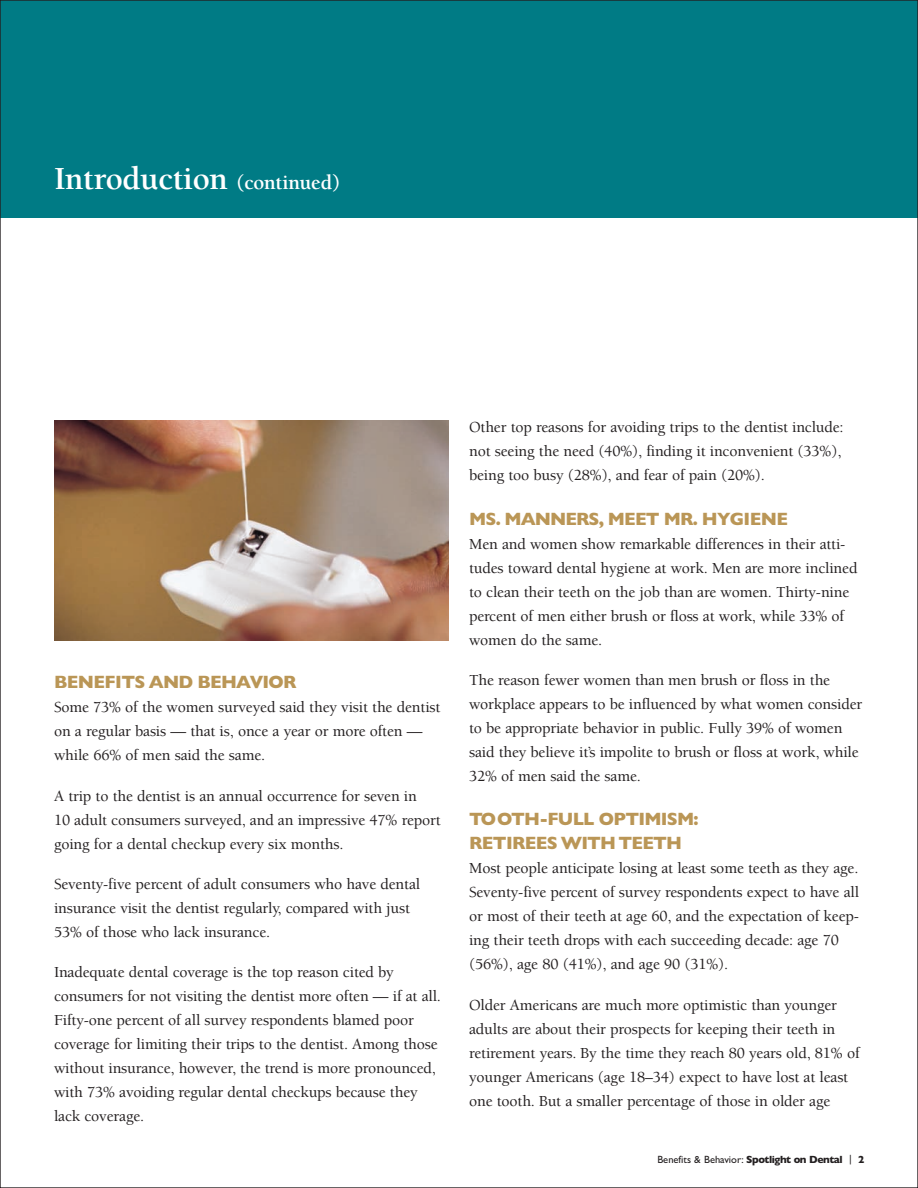
<style>
.page{position:relative;width:918px;height:1188px;background:#fff}
.page>*{position:absolute;margin:0;border:0;box-sizing:border-box;transform-origin:0 0}
.t1{font:700 33px "Berkeley";letter-spacing:-.01em;color:#fff}
.t2{font:700 18px/24px "Gill Sans";letter-spacing:-.045em;color:#ba9656}
.t3{font:500 15.75px/24px "Berkeley";letter-spacing:-.01em;color:#231f20}
.t4{font:10.5px "Gill Sans";color:#231f20}
.s1{font-size:21px}
.s2{font-weight:700}
</style>
<div class="page">
<div style="left:0;top:0;width:918px;height:217px;background:#007b85"></div>
<img style="left:54px;top:421px;width:395px;height:219px">
<h1 class="t1" style="left:54px;top:166px;width:288px">Introduction <span class="s1">(continued)</span></h1>
<p class="t2" style="left:54px;top:670px;width:244px">BENEFITS AND BEHAVIOR</p>
<p class="t3" style="left:54px;top:697px;width:388px">Some 73% of the women surveyed said they visit the dentist on a regular basis — that is, once a year or more often — while 66% of men said the same.</p>
<p class="t3" style="left:54px;top:785px;width:388px">A trip to the dentist is an annual occurrence for seven in<br>10 adult consumers surveyed, and an impressive 47% report going for a dental checkup every six months.</p>
<p class="t3" style="left:54px;top:873px;width:368px">Seventy-five percent of adult consumers who have dental insurance visit the dentist regularly, compared with just<br>53% of those who lack insurance.</p>
<p class="t3" style="left:54px;top:961px;width:389px">Inadequate dental coverage is the top reason cited by consumers for not visiting the dentist more often — if at all.<br>Fifty-one percent of all survey respondents blamed poor coverage for limiting their trips to the dentist. Among those without insurance, however, the trend is more pronounced, with 73% avoiding regular dental checkups because they lack coverage.</p>
<p class="t3" style="left:469px;top:416px;width:376px">Other top reasons for avoiding trips to the dentist include: not seeing the need (40%), finding it inconvenient (33%), being too busy (28%), and fear of pain (20%).</p>
<p class="t2" style="left:469px;top:506px;width:321px">MS. MANNERS, MEET MR. HYGIENE</p>
<p class="t3" style="left:469px;top:533px;width:390px">Men and women show remarkable differences in their atti&shy;tudes toward dental hygiene at work. Men are more inclined to clean their teeth on the job than are women. Thirty-nine percent of men either brush or floss at work, while 33% of women do the same.</p>
<p class="t3" style="left:469px;top:669px;width:395px">The reason fewer women than men brush or floss in the workplace appears to be influenced by what women consider to be appropriate behavior in public. Fully 39% of women said they believe it’s impolite to brush or floss at work, while 32% of men said the same.</p>
<p class="t2" style="left:469px;top:807px;width:231px">TOOTH-FULL OPTIMISM:<br>RETIREES WITH TEETH</p>
<p class="t3" style="left:469px;top:858px;width:392px">Most people anticipate losing at least some teeth as they age.<br>Seventy-five percent of survey respondents expect to have all or most of their teeth at age 60, and the expectation of keep&shy;ing their teeth drops with each succeeding decade: age 70 (56%), age 80 (41%), and age 90 (31%).</p>
<p class="t3" style="left:469px;top:994px;width:392px">Older Americans are much more optimistic than younger adults are about their prospects for keeping their teeth in retirement years. By the time they reach 80 years old, 81% of younger Americans (age 18–34) expect to have lost at least one tooth. But a smaller percentage of those in older age</p>
<p class="t4" style="left:657px;top:1154px;width:209px">Benefits &amp; Behavior: <span class="s2">Spotlight on Dental</span> | <span class="s2">2</span></p>
</div>
